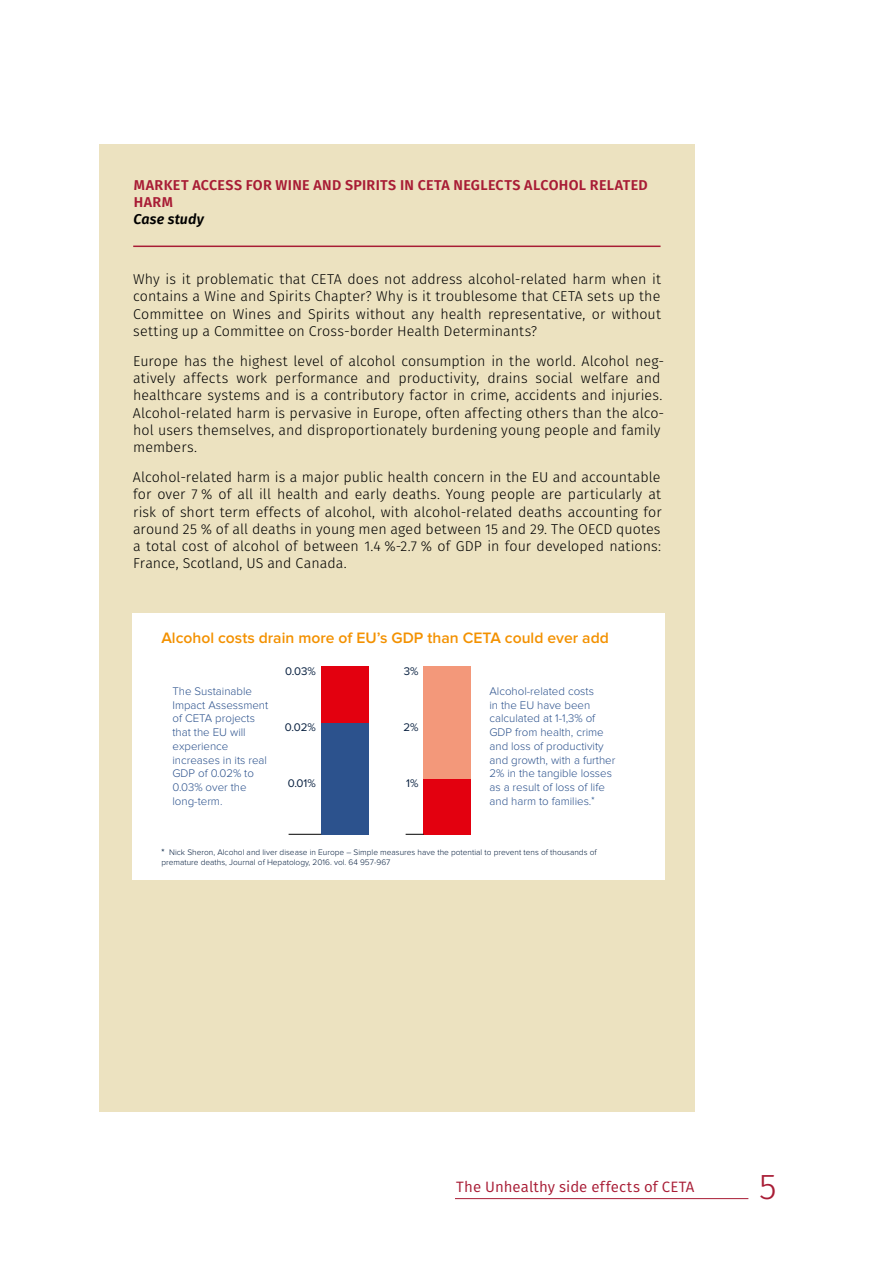
<style>
.page{position:relative;width:893px;height:1263px;background:#fff}
.page>*{position:absolute;margin:0;border:0;box-sizing:border-box;transform-origin:0 0}
.t1{font:300 36px "Fira Sans";color:#a81c35}
.t2{font:600 15.6px "Proxima Nova";color:#f39100}
.t3{font:15px "Fira Sans";letter-spacing:.005em;color:#a81c35}
.t4{font:300 14.25px/17.2px "Fira Sans";letter-spacing:.005em;color:#000;text-align:justify}
.t5{font:600 14.25px/17.2px "Fira Sans";letter-spacing:.02em;color:#a81c35}
.t6{font:italic 600 14.25px "Fira Sans";letter-spacing:.01em;color:#000}
.t7{font:300 11.55px/13.8px "Proxima Nova";color:#2c528d}
.t8{font:11.55px "Proxima Nova";color:#082040}
.t9{font:300 8.4px/10.1px "Proxima Nova";color:#082040}
.t10{font:7.05px "Fira Sans";color:#2a5590}
.t11{font:7.05px "Fira Sans";color:#001f40}
</style>
<div class="page">
<hr style="left:455px;top:1198px;width:293px;height:1px;background:#a81c35">
<div style="left:99px;top:145px;width:596px;height:967px;background:#ece2c0"></div>
<hr style="left:133px;top:246px;width:528px;height:1px;background:#a81c35">
<div style="left:132px;top:613px;width:532px;height:266px;background:#fff"></div>
<div style="left:424px;top:666px;width:47px;height:168px;background:#e3000f"></div>
<div style="left:424px;top:666px;width:47px;height:112px;background:#f3987a"></div>
<svg style="left:406px;top:834px;width:18px;height:1px"></svg>
<div style="left:321px;top:666px;width:47px;height:168px;background:#2c528d"></div>
<div style="left:321px;top:666px;width:47px;height:56px;background:#e3000f"></div>
<hr style="left:289px;top:834px;width:32px;height:1px;background:#000">
<p class="t5" style="left:134px;top:176px;width:516px">MARKET ACCESS FOR WINE AND SPIRITS IN CETA NEGLECTS ALCOHOL RELATED<br>HARM</p>
<p class="t6" style="left:133px;top:209px;width:72px">Case study</p>
<p class="t4" style="left:133px;top:270px;width:529px">Why is it problematic that CETA does not address alcohol-related harm when it contains a Wine and Spirits Chapter? Why is it troublesome that CETA sets up the Committee on Wines and Spirits without any health representative, or without setting up a Committee on Cross-border Health Determinants?</p>
<p class="t4" style="left:133px;top:352px;width:533px;text-align:left">Europe has the highest level of alcohol consumption in the world. Alcohol neg&shy;atively affects work performance and productivity, drains social welfare and healthcare systems and is a contributory factor in crime, accidents and injuries.<br>Alcohol-related harm is pervasive in Europe, often affecting others than the alco&shy;hol users themselves, and disproportionately burdening young people and family members.</p>
<p class="t4" style="left:133px;top:469px;width:530px">Alcohol-related harm is a major public health concern in the EU and accountable for over 7 % of all ill health and early deaths. Young people are particularly at risk of short term effects of alcohol, with alcohol-related deaths accounting for around 25 % of all deaths in young men aged between 15 and 29. The OECD quotes a total cost of alcohol of between 1.4 %-2.7 % of GDP in four developed nations:<br>France, Scotland, US and Canada.</p>
<p class="t2" style="left:161px;top:630px;width:449px">Alcohol costs drain more of EU’s GDP than CETA could ever add</p>
<p class="t7" style="left:172px;top:684px;width:97px">The Sustainable<br>Impact Assessment of CETA projects that the EU will experience increases in its real<br>GDP of 0.02% to<br>0.03% over the long-term.</p>
<p class="t8" style="left:285px;top:666px;width:32px">0.03%</p>
<p class="t8" style="left:285px;top:722px;width:33px">0.02%</p>
<p class="t8" style="left:288px;top:778px;width:30px">0.01%</p>
<p class="t8" style="left:404px;top:666px;width:16px">3%</p>
<p class="t8" style="left:403px;top:722px;width:17px">2%</p>
<p class="t8" style="left:406px;top:778px;width:14px">1%</p>
<p class="t7" style="left:489px;top:684px;width:127px">Alcohol-related costs<br>in the EU have been calculated at 1-1,3% of<br>GDP from health, crime and loss of productivity and growth, with a further<br>2% in the tangible losses as a result of loss of life and harm to families.<sup>22</sup></p>
<p class="t10" style="left:592px;top:794px;width:5px">*</p>
<p class="t11" style="left:162px;top:847px;width:5px">*</p>
<p class="t9" style="left:161px;top:848px;width:437px"><sup>22</sup> Nick Sheron, Alcohol and liver disease in Europe – Simple measures have the potential to prevent tens of thousands of premature deaths, Journal of Hepatology, 2016. vol. 64 957-967</p>
<p class="t3" style="left:456px;top:1176px;width:239px">The Unhealthy side effects of CETA</p>
<h1 class="t1" style="left:759px;top:1161px;width:19px">5</h1>
</div>
